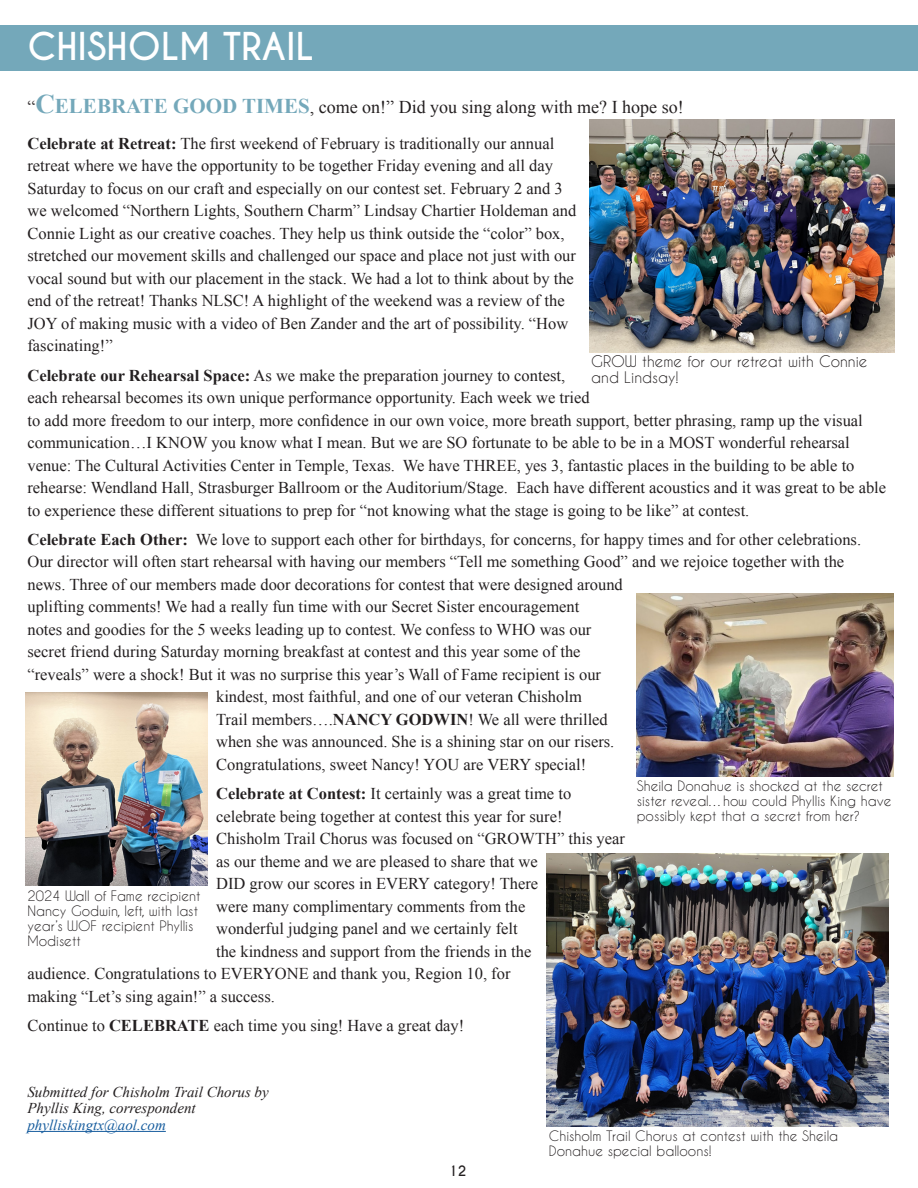
<style>
.page{position:relative;width:918px;height:1188px;background:#fff}
.page>*{position:absolute;margin:0;border:0;box-sizing:border-box;transform-origin:0 0}
.Free_Form{font:700 36px "Caviar Dreams";color:#fff}
.body_text{font:18px "Times New Roman";color:#231f20}
.body_text-2{font:16.5px/22.5px "Times New Roman";color:#231f20}
.body_text-3{font:italic 15px "Times New Roman";color:#231f20}
.Cutline{font:15px/16.5px "Caviar Dreams";color:#231f20}
.body_text-4{font:italic 15px "Times New Roman";color:#175d9e}
.Cutline-2{font:13.5px/15px "Caviar Dreams";color:#231f20}
.t1{font:700 13.5px "Caviar Dreams";color:#231f20}
.s1{font-weight:700;font-size:27px;color:#74a8ba}
.s2{font-weight:700;font-size:21px;color:#74a8ba}
.s3{font-weight:700}
</style>
<div class="page">
<div style="left:0;top:25px;width:918px;height:46px;background:#74a8ba"></div>
<hr style="left:27px;top:1131px;width:139px;height:1px;background:#175d9e">
<img style="left:637px;top:594px;width:256px;height:183px">
<img style="left:26px;top:693px;width:182px;height:192px">
<img style="left:590px;top:120px;width:304px;height:233px">
<img style="left:546px;top:854px;width:342px;height:272px">
<p class="Free_Form" style="left:27px;top:25px;width:288px">CHISHOLM TRAIL</p>
<p class="body_text" style="left:27px;top:95px;width:658px">“<span class="s1">C</span><span class="s2">ELEBRATE GOOD TIMES</span>, come on!” Did you sing along with me? I hope so!</p>
<p class="body_text-2" style="left:27px;top:132px;width:550px"><span class="s3">Celebrate at Retreat:</span> The first weekend of February is traditionally our annual retreat where we have the opportunity to be together Friday evening and all day Saturday to focus on our craft and especially on our contest set. February 2 and 3 we welcomed “Northern Lights, Southern Charm” Lindsay Chartier Holdeman and Connie Light as our creative coaches. They help us think outside the “color” box, stretched our movement skills and challenged our space and place not just with our vocal sound but with our placement in the stack. We had a lot to think about by the end of the retreat! Thanks NLSC! A highlight of the weekend was a review of the JOY of making music with a video of Ben Zander and the art of possibility. “How fascinating!”</p>
<p class="body_text-2" style="left:27px;top:364px;width:860px"><span class="s3">Celebrate our Rehearsal Space:</span> As we make the preparation journey to contest,<br>each rehearsal becomes its own unique performance opportunity. Each week we tried<br>to add more freedom to our interp, more confidence in our own voice, more breath support, better phrasing, ramp up the visual communication…I KNOW you know what I mean. But we are SO fortunate to be able to be in a MOST wonderful rehearsal venue: The Cultural Activities Center in Temple, Texas. We have THREE, yes 3, fantastic places in the building to be able to rehearse: Wendland Hall, Strasburger Ballroom or the Auditorium/Stage. Each have different acoustics and it was great to be able to experience these different situations to prep for “not knowing what the stage is going to be like” at contest.</p>
<p class="body_text-2" style="left:27px;top:528px;width:835px"><span class="s3">Celebrate Each Other:</span> We love to support each other for birthdays, for concerns, for happy times and for other celebrations.</p>
<p class="body_text-2" style="left:27px;top:550px;width:818px">Our director will often start rehearsal with having our members “Tell me something Good” and we rejoice together with the</p>
<p class="body_text-2" style="left:27px;top:573px;width:597px">news. Three of our members made door decorations for contest that were designed around</p>
<p class="body_text-2" style="left:27px;top:595px;width:553px">uplifting comments! We had a really fun time with our Secret Sister encouragement</p>
<p class="body_text-2" style="left:27px;top:618px;width:565px">notes and goodies for the 5 weeks leading up to contest. We confess to WHO was our</p>
<p class="body_text-2" style="left:27px;top:640px;width:555px">secret friend during Saturday morning breakfast at contest and this year some of the</p>
<p class="body_text-2" style="left:27px;top:663px;width:575px">“reveals” were a shock! But it was no surprise this year’s Wall of Fame recipient is our</p>
<p class="body_text-2" style="left:216px;top:685px;width:367px">kindest, most faithful, and one of our veteran Chisholm</p>
<p class="body_text-2" style="left:216px;top:708px;width:393px">Trail members….<span class="s3">NANCY GODWIN</span>! We all were thrilled</p>
<p class="body_text-2" style="left:216px;top:730px;width:400px">when she was announced. She is a shining star on our risers.</p>
<p class="body_text-2" style="left:216px;top:753px;width:372px">Congratulations, sweet Nancy! YOU are VERY special!</p>
<p class="body_text-2" style="left:216px;top:782px;width:357px"><span class="s3">Celebrate at Contest:</span> It certainly was a great time to</p>
<p class="body_text-2" style="left:216px;top:805px;width:348px">celebrate being together at contest this year for sure!</p>
<p class="body_text-2" style="left:216px;top:827px;width:410px">Chisholm Trail Chorus was focused on “GROWTH” this year</p>
<p class="body_text-2" style="left:216px;top:850px;width:323px">as our theme and we are pleased to share that we</p>
<p class="body_text-2" style="left:216px;top:872px;width:324px">DID grow our scores in EVERY category! There</p>
<p class="body_text-2" style="left:216px;top:895px;width:311px">were many complimentary comments from the</p>
<p class="body_text-2" style="left:216px;top:917px;width:303px">wonderful judging panel and we certainly felt</p>
<p class="body_text-2" style="left:216px;top:940px;width:317px">the kindness and support from the friends in the</p>
<p class="body_text-2" style="left:27px;top:962px;width:485px">audience. Congratulations to EVERYONE and thank you, Region 10, for</p>
<p class="body_text-2" style="left:27px;top:985px;width:249px">making “Let’s sing again!” a success.</p>
<p class="body_text-2" style="left:27px;top:1014px;width:438px">Continue to <span class="s3">CELEBRATE</span> each time you sing! Have a great day!</p>
<p class="Cutline" style="left:591px;top:353px;width:278px">GROW theme for our retreat with Connie and Lindsay!</p>
<p class="Cutline-2" style="left:637px;top:778px;width:256px">Sheila Donahue is shocked at the secret sister reveal…how could Phyllis King have possibly kept that a secret from her?</p>
<p class="Cutline-2" style="left:28px;top:888px;width:175px">2024 Wall of Fame recipient<br>Nancy Godwin, left, with last year’s WOF recipient Phyllis<br>Modisett</p>
<p class="body_text-3" style="left:27px;top:1081px;width:243px">Submitted for Chisholm Trail Chorus by</p>
<p class="body_text-3" style="left:27px;top:1098px;width:170px">Phyllis King, correspondent</p>
<p class="body_text-4" style="left:27px;top:1114px;width:140px">phylliskingtx@aol.com</p>
<p class="t1" style="left:448px;top:1163px;width:20px">12</p>
<p class="Cutline-2" style="left:549px;top:1128px;width:291px">Chisholm Trail Chorus at contest with the Sheila<br>Donahue special balloons!</p>
</div>
